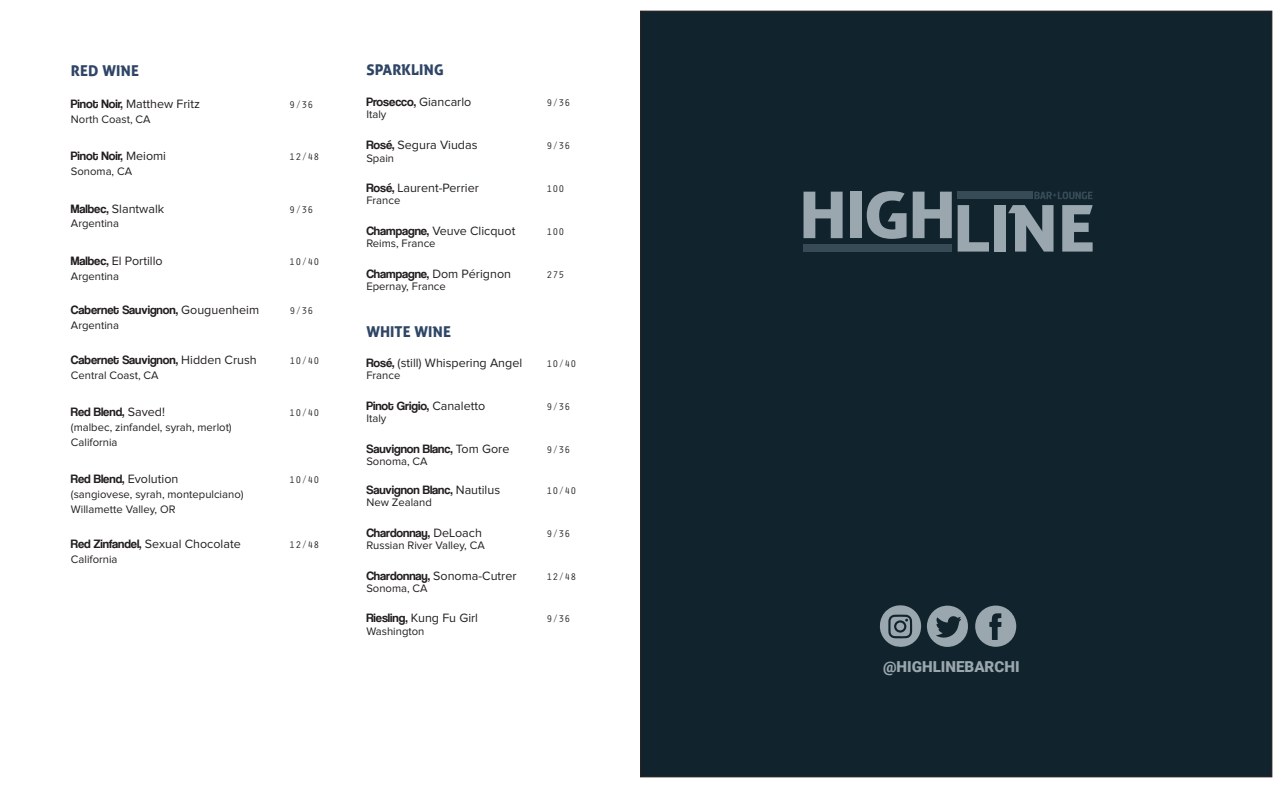
<style>
.page{position:relative;width:1283px;height:788px;background:#fff}
.page>*{position:absolute;margin:0;border:0;box-sizing:border-box;transform-origin:0 0}
.t1{font:900 15.12px "Roboto";color:#9aa7ae}
.t2{font:700 15px "zwodrei";color:#2f4566}
.t3{font:700 15px "zwodrei";color:#304666}
.t4{font:12.5px "Proxima Nova";color:#231f20}
.t5{font:12.5px "Coolvetica Rg";color:#231f20}
.t6{font:11.25px/14.8px "Proxima Nova";color:#231f20}
.t7{font:10px "Orator Std";color:#231f20}
.s1{font-family:"Coolvetica Rg"}
.s2{font-family:"Proxima Nova"}
</style>
<div class="page">
<div style="left:640px;top:11px;width:632px;height:766px;background:#11232c;border:1px solid #231f20"></div>
<svg style="left:1034px;top:191px;width:58px;height:8px"></svg>
<svg style="left:803px;top:192px;width:39px;height:46px"></svg>
<div style="left:849px;top:192px;width:12px;height:46px;background:#9aa7ae"></div>
<svg style="left:866px;top:191px;width:40px;height:48px"></svg>
<svg style="left:912px;top:192px;width:39px;height:46px"></svg>
<svg style="left:957px;top:205px;width:32px;height:46px"></svg>
<div style="left:994px;top:205px;width:11px;height:46px;background:#9aa7ae"></div>
<svg style="left:1008px;top:205px;width:45px;height:46px"></svg>
<svg style="left:1062px;top:205px;width:30px;height:46px"></svg>
<div style="left:803px;top:244px;width:148px;height:7px;background:#364b55"></div>
<div style="left:957px;top:192px;width:75px;height:7px;background:#364b55"></div>
<svg style="left:975px;top:605px;width:41px;height:41px"></svg>
<svg style="left:879px;top:605px;width:89px;height:42px"></svg>
<div style="left:896px;top:622px;width:8px;height:8px;background:#9aa7ae;border-radius:50%"></div>
<h2 class="t2" style="left:71px;top:62px;width:70px">RED WINE</h2>
<p class="t4" style="left:71px;top:98px;width:131px"><span class="s1">Pinot Noir,</span> Matthew Fritz</p>
<p class="t7" style="left:289px;top:98px;width:25px">9/36</p>
<p class="t6" style="left:71px;top:112px;width:81px">North Coast, CA</p>
<p class="t5" style="left:71px;top:149px;width:97px">Pinot Noir, <span class="s2">Meiomi</span></p>
<p class="t7" style="left:289px;top:150px;width:31px">12/48</p>
<p class="t6" style="left:71px;top:164px;width:63px">Sonoma, CA</p>
<p class="t4" style="left:71px;top:203px;width:95px"><span class="s1">Malbec,</span> Slantwalk</p>
<p class="t7" style="left:289px;top:202px;width:25px">9/36</p>
<p class="t6" style="left:71px;top:217px;width:50px">Argentina</p>
<p class="t4" style="left:71px;top:255px;width:93px"><span class="s1">Malbec,</span> El Portillo</p>
<p class="t7" style="left:289px;top:254px;width:31px">10/40</p>
<p class="t6" style="left:71px;top:269px;width:50px">Argentina</p>
<p class="t5" style="left:71px;top:303px;width:190px">Cabernet Sauvignon, <span class="s2">Gouguenheim</span></p>
<p class="t7" style="left:289px;top:304px;width:25px">9/36</p>
<p class="t6" style="left:71px;top:318px;width:50px">Argentina</p>
<p class="t5" style="left:71px;top:353px;width:187px">Cabernet Sauvignon, <span class="s2">Hidden Crush</span></p>
<p class="t7" style="left:289px;top:354px;width:31px">10/40</p>
<p class="t6" style="left:71px;top:368px;width:89px">Central Coast, CA</p>
<p class="t5" style="left:71px;top:405px;width:95px">Red Blend, <span class="s2">Saved!</span></p>
<p class="t7" style="left:289px;top:406px;width:31px">10/40</p>
<p class="t6" style="left:71px;top:420px;width:162px">(malbec, zinfandel, syrah, merlot)<br>California</p>
<p class="t5" style="left:71px;top:472px;width:109px">Red Blend, <span class="s2">Evolution</span></p>
<p class="t7" style="left:289px;top:473px;width:31px">10/40</p>
<p class="t6" style="left:71px;top:487px;width:174px">(sangiovese, syrah, montepulciano)<br>Willamette Valley, OR</p>
<p class="t4" style="left:71px;top:538px;width:171px"><span class="s1">Red Zinfandel,</span> Sexual Chocolate</p>
<p class="t7" style="left:289px;top:537px;width:31px">12/48</p>
<p class="t6" style="left:71px;top:552px;width:48px">California</p>
<h2 class="t2" style="left:366px;top:62px;width:79px">SPARKLING</h2>
<p class="t5" style="left:366px;top:94px;width:106px">Prosecco, <span class="s2">Giancarlo</span></p>
<p class="t7" style="left:546px;top:95px;width:25px">9/36</p>
<p class="t6" style="left:366px;top:107px;width:21px">Italy</p>
<p class="t4" style="left:366px;top:139px;width:113px"><span class="s1">Rosé,</span> Segura Viudas</p>
<p class="t7" style="left:546px;top:139px;width:25px">9/36</p>
<p class="t6" style="left:366px;top:151px;width:29px">Spain</p>
<p class="t4" style="left:366px;top:182px;width:114px"><span class="s1">Rosé,</span> Laurent-Perrier</p>
<p class="t7" style="left:546px;top:182px;width:19px">100</p>
<p class="t6" style="left:366px;top:194px;width:35px">France</p>
<p class="t4" style="left:366px;top:225px;width:150px"><span class="s1">Champagne,</span> Veuve Clicquot</p>
<p class="t7" style="left:546px;top:224px;width:19px">100</p>
<p class="t6" style="left:366px;top:236px;width:71px">Reims, France</p>
<p class="t4" style="left:366px;top:268px;width:146px"><span class="s1">Champagne,</span> Dom Pérignon</p>
<p class="t7" style="left:546px;top:267px;width:19px">275</p>
<p class="t6" style="left:366px;top:279px;width:81px">Epernay, France</p>
<h2 class="t3" style="left:366px;top:323px;width:86px">WHITE WINE</h2>
<p class="t4" style="left:366px;top:357px;width:157px"><span class="s1">Rosé,</span> (still) Whispering Angel</p>
<p class="t7" style="left:546px;top:357px;width:31px">10/40</p>
<p class="t6" style="left:366px;top:369px;width:35px">France</p>
<p class="t5" style="left:366px;top:398px;width:120px">Pinot Grigio, <span class="s2">Canaletto</span></p>
<p class="t7" style="left:546px;top:399px;width:25px">9/36</p>
<p class="t6" style="left:366px;top:411px;width:21px">Italy</p>
<p class="t5" style="left:366px;top:441px;width:144px">Sauvignon Blanc, <span class="s2">Tom Gore</span></p>
<p class="t7" style="left:546px;top:442px;width:25px">9/36</p>
<p class="t6" style="left:366px;top:454px;width:63px">Sonoma, CA</p>
<p class="t5" style="left:366px;top:482px;width:135px">Sauvignon Blanc, <span class="s2">Nautilus</span></p>
<p class="t7" style="left:546px;top:483px;width:31px">10/40</p>
<p class="t6" style="left:366px;top:495px;width:67px">New Zealand</p>
<p class="t5" style="left:366px;top:525px;width:117px">Chardonnay, <span class="s2">DeLoach</span></p>
<p class="t7" style="left:546px;top:526px;width:25px">9/36</p>
<p class="t6" style="left:366px;top:538px;width:120px">Russian River Valley, CA</p>
<p class="t4" style="left:366px;top:569px;width:152px"><span class="s1">Chardonnay,</span> Sonoma-Cutrer</p>
<p class="t7" style="left:546px;top:569px;width:31px">12/48</p>
<p class="t6" style="left:366px;top:581px;width:63px">Sonoma, CA</p>
<p class="t4" style="left:366px;top:612px;width:113px"><span class="s1">Riesling,</span> Kung Fu Girl</p>
<p class="t7" style="left:546px;top:612px;width:25px">9/36</p>
<p class="t6" style="left:366px;top:624px;width:60px">Washington</p>
<h1 class="t1" style="left:883px;top:655px;width:138px">@HIGHLINEBARCHI</h1>
</div>
